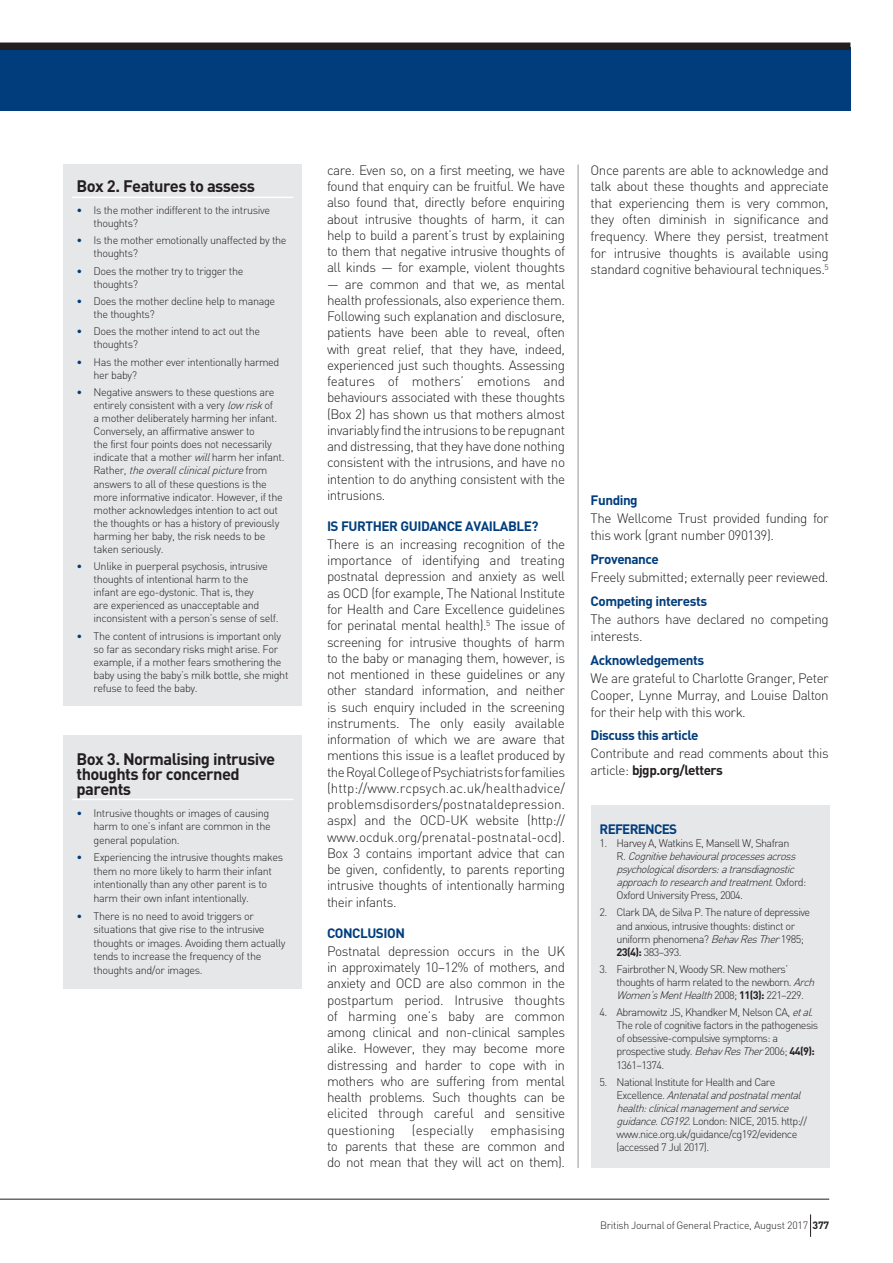
<style>
.page{position:relative;width:893px;height:1263px;background:#fff}
.page>*{position:absolute;margin:0;border:0;box-sizing:border-box;transform-origin:0 0}
.t1{font:700 16.5px/15px "DIN";letter-spacing:-.035em;color:#231f20}
.t2{font:300 13.5px/16.2px "DIN";letter-spacing:-.035em;color:#231f20;text-align:justify}
.t3{font:700 13.5px "DIN";letter-spacing:-.035em;color:#013d7d}
.t4{font:700 13.5px "DIN";letter-spacing:-.055em;color:#013d7d}
.t5{font:300 10.8px/13px "DIN";letter-spacing:-.035em;color:#231f20}
.t6{font:300 10.8px/13px "DIN";letter-spacing:-.055em;color:#231f20}
.t7{font:italic 300 10.8px/13px "DIN";color:#231f20}
.t8{font:300 10.5px "DIN";letter-spacing:-.025em;color:#231f20}
.s1{color:#013d7d}
.s2{font-style:italic}
.s3{font-weight:700}
.s4{font-style:normal}
</style>
<div class="page">
<hr style="left:578px;top:165px;width:1px;height:1003px;background:#939598">
<hr style="left:0;top:1199px;width:829px;height:1px;background:#231f20">
<svg style="left:810px;top:1214px;width:1px;height:23px"></svg>
<div style="left:0;top:48px;width:850px;height:63px;background:#013d7d"></div>
<div style="left:0;top:43px;width:850px;height:7px;background:#231f20"></div>
<div style="left:591px;top:806px;width:238px;height:362px;background:#e6e7e9"></div>
<div style="left:64px;top:165px;width:238px;height:541px;background:#e6e7e9"></div>
<hr style="left:72px;top:197px;width:221px;height:1px;background:#fff">
<div style="left:64px;top:736px;width:238px;height:253px;background:#e6e7e9"></div>
<hr style="left:72px;top:799px;width:221px;height:1px;background:#fff">
<p class="t1" style="left:77px;top:178px;width:180px">Box 2. Features to assess</p>
<p class="t5" style="left:94px;top:203px;width:178px;text-indent:-17px"><span class="s1">•</span> Is the mother indifferent to the intrusive thoughts?</p>
<p class="t5" style="left:94px;top:234px;width:195px;text-indent:-17px"><span class="s1">•</span> Is the mother emotionally unaffected by the thoughts?</p>
<p class="t5" style="left:94px;top:264px;width:151px;text-indent:-17px"><span class="s1">•</span> Does the mother try to trigger the thoughts?</p>
<p class="t5" style="left:94px;top:295px;width:183px;text-indent:-17px"><span class="s1">•</span> Does the mother decline help to manage the thoughts?</p>
<p class="t5" style="left:94px;top:325px;width:168px;text-indent:-17px"><span class="s1">•</span> Does the mother intend to act out the thoughts?</p>
<p class="t5" style="left:94px;top:355px;width:187px;text-indent:-17px"><span class="s1">•</span> Has the mother ever intentionally harmed her baby?</p>
<p class="t5" style="left:94px;top:386px;width:192px;text-indent:-17px"><span class="s1">•</span> Negative answers to these questions are entirely consistent with a very <span class="s2">low risk</span>of<br>a mother deliberately harming her infant.<br>Conversely, an affirmative answer to<br>the first four points does not necessarily indicate that a mother <span class="s2">will</span>harm her infant.<br>R a t h e r , <span class="s2">theoverallclinicalpicture</span>f r o m answers to all of these questions is the more informative indicator. However, if the mother acknowledges intention to act out the thoughts or has a history of previously harming her baby, the risk needs to be taken seriously.</p>
<p class="t5" style="left:94px;top:559px;width:187px;text-indent:-17px"><span class="s1">•</span> Unlike in puerperal psychosis, intrusive thoughts of intentional harm to the<br>infant are ego-dystonic. That is, they<br>are experienced as unacceptable and inconsistent with a person’s sense of self.</p>
<p class="t5" style="left:94px;top:629px;width:196px;text-indent:-17px"><span class="s1">•</span> The content of intrusions is important only so far as secondary risks might arise. For example, if a mother fears smothering the baby using the baby’s milk bottle, she might refuse to feed the baby.</p>
<p class="t1" style="left:77px;top:750px;width:200px">Box 3. Normalising intrusive thoughts for concerned parents</p>
<p class="t5" style="left:94px;top:806px;width:179px;line-height:13.5px;text-indent:-17px"><span class="s1">•</span> Intrusive thoughts or images of causing harm to one’s infant are common in the general population.</p>
<p class="t5" style="left:94px;top:850px;width:191px;line-height:13.5px;text-indent:-17px"><span class="s1">•</span> Experiencing the intrusive thoughts makes them no more likely to harm their infant intentionally than any other parent is to harm their own infant intentionally.</p>
<p class="t5" style="left:94px;top:909px;width:194px;line-height:13.5px;text-indent:-17px"><span class="s1">•</span> There is no need to avoid triggers or situations that give rise to the intrusive thoughts or images. Avoiding them actually tends to increase the frequency of the thoughts and/or images.</p>
<p class="t2" style="left:327px;top:162px;width:240px">care. Even so, on a first meeting, we have found that enquiry can be fruitful. We have also found that, directly before enquiring about intrusive thoughts of harm, it can help to build a parent’s trust by explaining to them that negative intrusive thoughts of all kinds — for example, violent thoughts</p>
<p class="t2" style="left:327px;top:275px;width:240px">— are common and that we, as mental health professionals, also experience them.<br>Following such explanation and disclosure, patients have been able to reveal, often with great relief, that they have, indeed, experienced just such thoughts. Assessing features of mothers’ emotions and behaviours associated with these thoughts (Box 2) has shown us that mothers almost invariably find the intrusions to be repugnant and distressing, that they have done nothing consistent with the intrusions, and have no intention to do anything consistent with the intrusions.</p>
<p class="t3" style="left:327px;top:518px;width:213px">IS FURTHER GUIDANCE AVAILABLE?</p>
<p class="t2" style="left:327px;top:536px;width:240px">There is an increasing recognition of the importance of identifying and treating postnatal depression and anxiety as well as OCD (for example, The National Institute for Health and Care Excellence guidelines for perinatal mental health).<sup>5</sup> The issue of screening for intrusive thoughts of harm to the baby or managing them, however, is not mentioned in these guidelines or any other standard information, and neither is such enquiry included in the screening instruments. The only easily available information of which we are aware that mentions this issue is a leaflet produced by the Royal College of Psychiatrists for families (http://www.rcpsych.ac.uk/healthadvice/ problemsdisorders/postnataldepression. aspx) and the OCD-UK website (http:// www.ocduk.org/prenatal-postnatal-ocd).<br>Box 3 contains important advice that can be given, confidently, to parents reporting intrusive thoughts of intentionally harming their infants.</p>
<p class="t3" style="left:327px;top:924px;width:79px">CONCLUSION</p>
<p class="t2" style="left:327px;top:943px;width:240px">Postnatal depression occurs in the UK in approximately 10–12% of mothers, and anxiety and OCD are also common in the postpartum period. Intrusive thoughts of harming one’s baby are common among clinical and non-clinical samples alike. However, they may become more distressing and harder to cope with in mothers who are suffering from mental health problems. Such thoughts can be elicited through careful and sensitive questioning (especially emphasising to parents that these are common and do not mean that they will act on them).</p>
<p class="t2" style="left:591px;top:161px;width:240px;line-height:16.6px">Once parents are able to acknowledge and talk about these thoughts and appreciate that experiencing them is very common, they often diminish in significance and frequency. Where they persist, treatment for intrusive thoughts is available using standard cognitive behavioural techniques.<sup>5</sup></p>
<p class="t3" style="left:591px;top:491px;width:49px">Funding</p>
<p class="t2" style="left:591px;top:510px;width:240px;line-height:16.8px">The Wellcome Trust provided funding for this work (grant number 090139).</p>
<p class="t3" style="left:591px;top:550px;width:70px">Provenance</p>
<p class="t2" style="left:591px;top:569px;width:239px">Freely submitted; externally peer reviewed.</p>
<p class="t3" style="left:591px;top:592px;width:118px">Competing interests</p>
<p class="t2" style="left:591px;top:610px;width:240px;line-height:16.8px">The authors have declared no competing interests.</p>
<p class="t3" style="left:591px;top:651px;width:115px">Acknowledgements</p>
<p class="t2" style="left:591px;top:669px;width:240px;line-height:16.8px">We are grateful to Charlotte Granger, Peter Cooper, Lynne Murray, and Louise Dalton for their help with this work.</p>
<p class="t3" style="left:591px;top:726px;width:110px">Discuss this article</p>
<p class="t2" style="left:591px;top:745px;width:240px;line-height:16.8px">Contribute and read comments about this article: <span class="s3">bjgp.org/letters</span></p>
<p class="t4" style="left:600px;top:820px;width:79px">REFERENCES</p>
<p class="t7" style="left:617px;top:836px;width:191px;text-indent:-17px"><span class="s4">1. Harvey A, Watkins E, Mansell W, Shafran<br>R .</span> Cognitivebehaviouralprocessesacross psychologicaldisorders:atransdiagnostic approachtoresearchandtreatment.<span class="s4">O x f o r d :<br>Oxford University Press, 2004.</span></p>
<p class="t6" style="left:617px;top:906px;width:195px;text-indent:-17px">2. Clark DA, de Silva P. The nature of depressive and anxious, intrusive thoughts: distinct or uniform phenomena? <span class="s2">BehavResTher</span>1985; <span class="s3">23(4):</span> 383–393.</p>
<p class="t6" style="left:617px;top:962px;width:203px;text-indent:-17px">3. Fairbrother N, Woody SR. New mothers’ thoughts of harm related to the newborn. <span class="s2">Arch<br>Women’sMentHealth</span>2008; <span class="s3">11(3):</span> 221–229.</p>
<p class="t6" style="left:617px;top:1006px;width:203px;text-indent:-17px">4. Abramowitz JS, Khandker M, Nelson CA, <span class="s2">etal</span>.<br>The role of cognitive factors in the pathogenesis of obsessive-compulsive symptoms: a prospective study. <span class="s2">BehavResTher</span>2006; <span class="s3">44(9):<br></span>1361–1374.</p>
<p class="t6" style="left:617px;top:1075px;width:192px;text-indent:-17px">5. National Institute for Health and Care<br>E x c e l l e n c e . <span class="s2">Antenatalandpostnatalmental health:clinicalmanagementandservice guidance.CG192.</span>London: NICE, 2015. http:// www.nice.org.uk/guidance/cg192/evidence (accessed 7 Jul 2017).</p>
<p class="t8" style="left:600px;top:1219px;width:231px">British Journal of General Practice, August 2017 <span class="s3">377</span></p>
</div>
